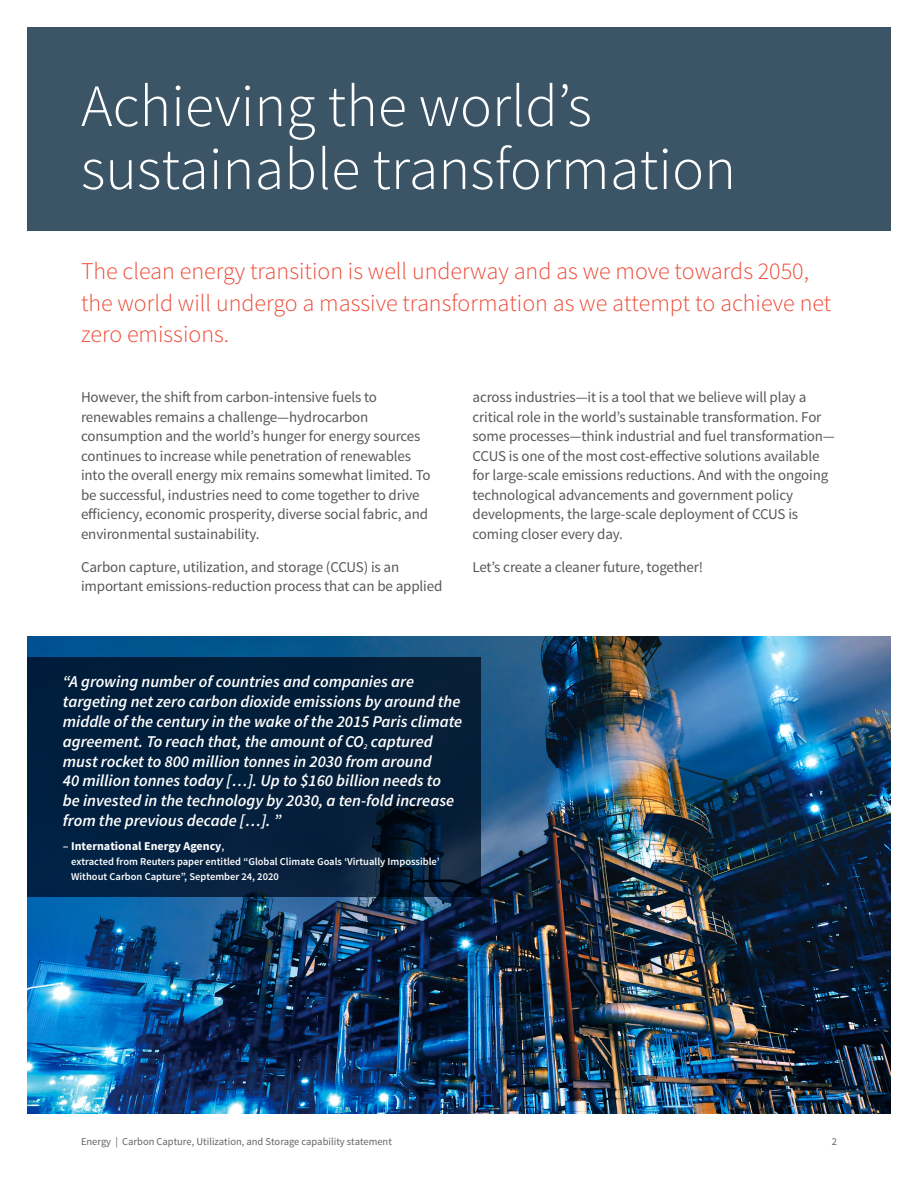
<style>
.page{position:relative;width:918px;height:1188px;background:#fff}
.page>*{position:absolute;margin:0;border:0;box-sizing:border-box;transform-origin:0 0}
.t1{font:300 60px/63px "Source Sans Pro";color:#fff}
.t2{font:300 24px/31.5px "Source Sans Pro";color:#ed4b38}
.t3{font:italic 600 16.5px/19.8px "Source Sans Pro";color:#fff}
.t4{font:15px/19.5px "Source Sans Pro";letter-spacing:-.01em;color:#57585a}
.t5{font:700 12px "Source Sans Pro";color:#fff}
.t6{font:600 10.5px/15px "Source Sans Pro";color:#fff}
.t7{font:10.5px "Source Sans Pro";color:#636366}
.s1{font-weight:600}
.s2{font-weight:600;font-size:10.5px}
</style>
<div class="page">
<img style="left:27px;top:636px;width:864px;height:478px">
<svg style="left:27px;top:657px;width:454px;height:239px;fill:#021f3c"></svg>
<div style="left:27px;top:27px;width:864px;height:203px;background:#3b5566"></div>
<h1 class="t1" style="left:81px;top:75px;width:657px">Achieving the world’s sustainable transformation</h1>
<h2 class="t2" style="left:81px;top:256px;width:752px">The clean energy transition is well underway and as we move towards 2050, the world will undergo a massive transformation as we attempt to achieve net zero emissions.</h2>
<p class="t4" style="left:81px;top:388px;width:351px">However, the shift from carbon-intensive fuels to renewables remains a challenge—hydrocarbon consumption and the world’s hunger for energy sources continues to increase while penetration of renewables into the overall energy mix remains somewhat limited. To be successful, industries need to come together to drive efficiency, economic prosperity, diverse social fabric, and environmental sustainability.</p>
<p class="t4" style="left:81px;top:557px;width:363px">Carbon capture, utilization, and storage (CCUS) is an important emissions-reduction process that can be applied</p>
<p class="t4" style="left:472px;top:388px;width:364px">across industries—it is a tool that we believe will play a critical role in the world’s sustainable transformation. For some processes—think industrial and fuel transformation— CCUS is one of the most cost-effective solutions available for large-scale emissions reductions. And with the ongoing technological advancements and government policy developments, the large-scale deployment of CCUS is coming closer every day.</p>
<p class="t4" style="left:472px;top:557px;width:232px">Let’s create a cleaner future, together!</p>
<p class="t3" style="left:63px;top:672px;width:401px">“A growing number of countries and companies are targeting net zero carbon dioxide emissions by around the middle of the century in the wake of the 2015 Paris climate agreement. To reach that, the amount of CO<sub>2</sub> captured must rocket to 800 million tonnes in 2030 from around<br>40 million tonnes today […]. Up to $160 billion needs to<br>be invested in the technology by 2030, a ten-fold increase from the previous decade […]. ”</p>
<p class="t5" style="left:63px;top:838px;width:163px"><span class="s1">–</span> International Energy Agency<span class="s2">,</span></p>
<p class="t6" style="left:71px;top:854px;width:370px">extracted from Reuters paper entitled “Global Climate Goals ‘Virtually Impossible’<br>Without Carbon Capture”, September 24, 2020</p>
<p class="t7" style="left:81px;top:1135px;width:312px">Energy | Carbon Capture, Utilization, and Storage capability statement</p>
<p class="t7" style="left:832px;top:1135px;width:7px">2</p>
</div>
